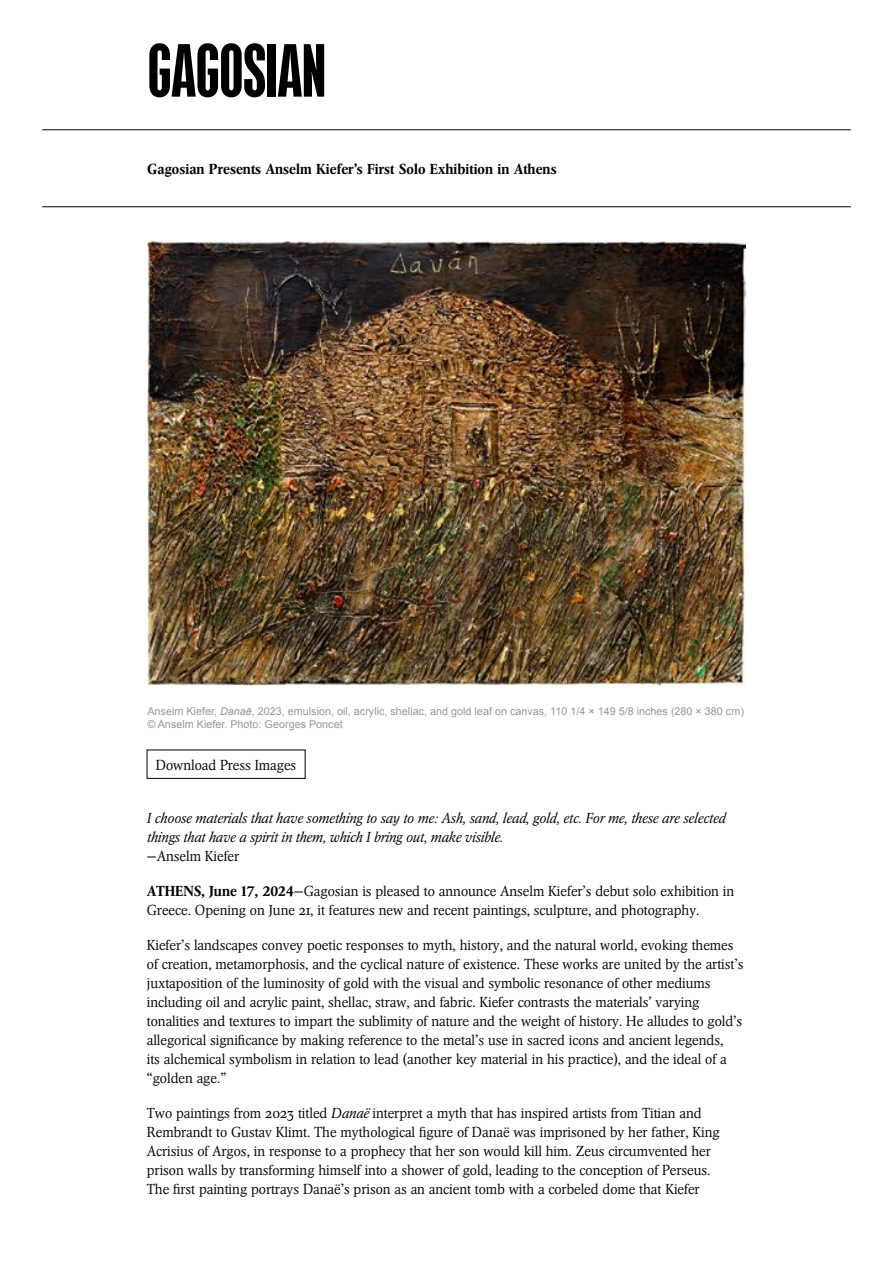
<style>
.page{position:relative;width:893px;height:1263px;background:#fff}
.page>*{position:absolute;margin:0;border:0;box-sizing:border-box;transform-origin:0 0}
.t1{font:75px "GAGOSIANHEADLINE";color:#000}
.t2{font:300 14.4px/19px "Arena New BQ";color:#000}
.t3{font:italic 300 14.4px/19px "Arena New BQ";color:#000}
.t4{font:500 14.4px "Arena New BQ";letter-spacing:.005em;color:#000}
.t5{font:10.8px/12.9px "Arial";color:#989899}
.s1{font-style:italic}
.s2{font-weight:500}
</style>
<div class="page">
<hr style="left:42px;top:129px;width:809px;height:1px;background:#000">
<img style="left:147px;top:240px;width:599px;height:446px">
<hr style="left:42px;top:206px;width:809px;height:1px;background:#000">
<h1 class="t1" style="left:148px;top:39px;width:180px">GAGOSIAN</h1>
<p class="t4" style="left:147px;top:160px;width:411px">Gagosian Presents Anselm Kiefer’s First Solo Exhibition in Athens</p>
<p class="t5" style="left:147px;top:705px;width:598px">Anselm Kiefer, <span class="s1">Danaë</span>, 2023, emulsion, oil, acrylic, shellac, and gold leaf on canvas, 110 1/4 × 149 5/8 inches (280 × 380 cm) © Anselm Kiefer. Photo: Georges Poncet</p>
<p class="t2" style="left:156px;top:755px;width:142px">Download Press Images</p>
<p class="t3" style="left:147px;top:808px;width:580px">I choose materials that have something to say to me: Ash, sand, lead, gold, etc. For me, these are selected things that have a spirit in them, which I bring out, make visible.</p>
<p class="t2" style="left:147px;top:846px;width:94px">—Anselm Kiefer</p>
<p class="t2" style="left:147px;top:881px;width:589px"><span class="s2">ATHENS, June 17, 2024</span>—Gagosian is pleased to announce Anselm Kiefer’s debut solo exhibition in<br>Greece. Opening on June 21, it features new and recent paintings, sculpture, and photography.</p>
<p class="t2" style="left:147px;top:935px;width:598px">Kiefer’s landscapes convey poetic responses to myth, history, and the natural world, evoking themes of creation, metamorphosis, and the cyclical nature of existence. These works are united by the artist’s juxtaposition of the luminosity of gold with the visual and symbolic resonance of other mediums including oil and acrylic paint, shellac, straw, and fabric. Kiefer contrasts the materials’ varying tonalities and textures to impart the sublimity of nature and the weight of history. He alludes to gold’s allegorical significance by making reference to the metal’s use in sacred icons and ancient legends,<br>its alchemical symbolism in relation to lead (another key material in his practice), and the ideal of a “golden age.”</p>
<p class="t2" style="left:147px;top:1104px;width:574px">Two paintings from 2023 titled <span class="s1">Danaë</span> interpret a myth that has inspired artists from Titian and Rembrandt to Gustav Klimt. The mythological figure of Danaë was imprisoned by her father, King Acrisius of Argos, in response to a prophecy that her son would kill him. Zeus circumvented her prison walls by transforming himself into a shower of gold, leading to the conception of Perseus.<br>The first painting portrays Danaë’s prison as an ancient tomb with a corbeled dome that Kiefer</p>
</div>
